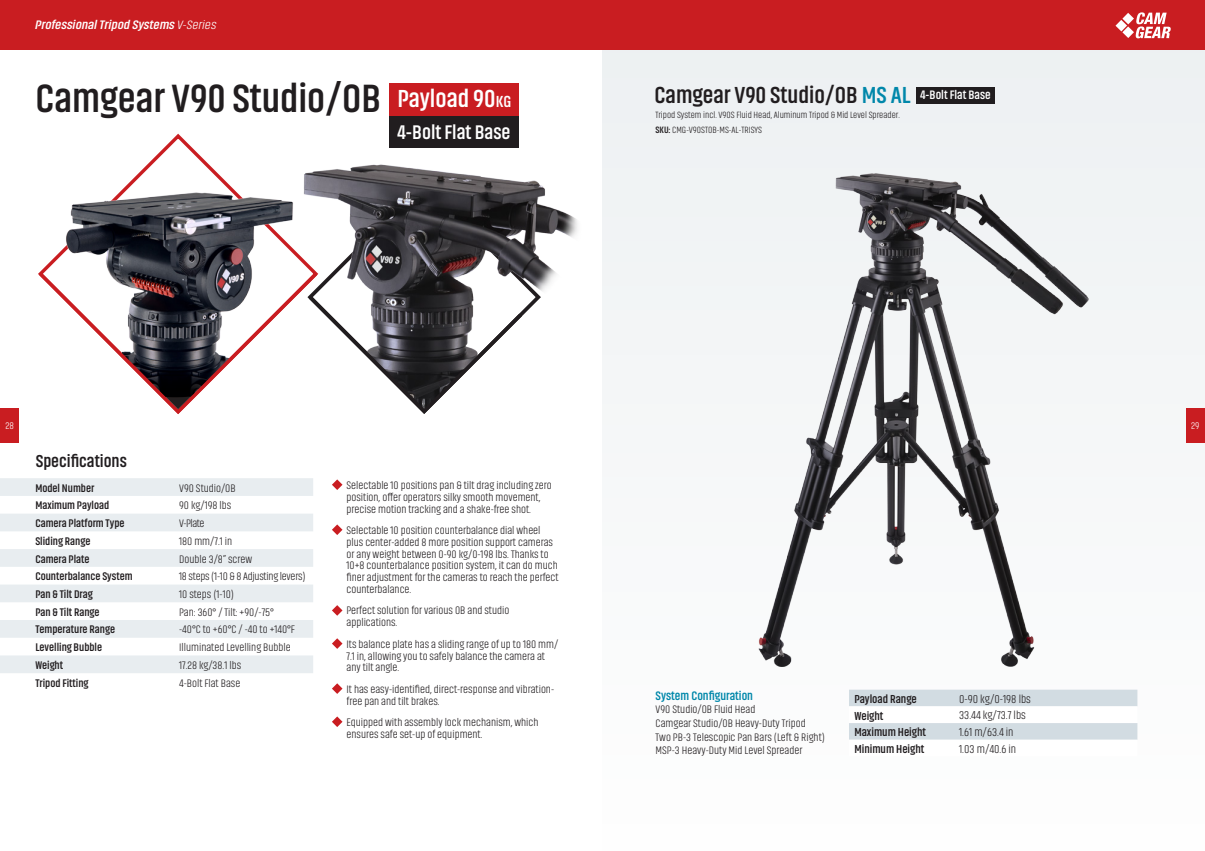
<style>
.page{position:relative;width:1205px;height:851px;background:#fff}
.page>*{position:absolute;margin:0;border:0;box-sizing:border-box;transform-origin:0 0}
.t1{font:700 40px "Akhand";color:#211d1f}
.t2{font:700 25px "Akhand";color:#fff}
.t3{font:700 23.5px "Akhand";color:#211d1f}
.t4{font:700 20px "Akhand";color:#fff}
.t5{font:700 17.5px "Akhand";color:#211d1f}
.t6{font:italic 700 12.5px "Akhand";color:#fff;scale:1.09 1}
.t7{font:700 12.5px "Akhand";color:#0087aa}
.t8{font:700 12.38px "Akhand";color:#fff}
.t9{font:300 11.75px "Akhand";color:#211d1f}
.t10{font:700 11.75px "Akhand";color:#211d1f}
.t11{font:300 11.25px/11.9px "Akhand";color:#211d1f}
.t12{font:700 11.25px "Akhand";color:#211d1f}
.t13{font:300 11.25px "Akhand";letter-spacing:-.02em;color:#211d1f}
.t14{font:300 10px "Akhand";color:#fff}
.t15{font:300 9.38px/14.4px "Akhand";color:#211d1f}
.s1{font-weight:300}
.s2{color:#0087aa}
.s3{font-weight:700}
.s4{font-size:16.25px}
</style>
<div class="page">
<div style="left:602px;top:41px;width:603px;height:809px;background:#f6f7f8"></div>
<div style="left:0;top:408px;width:19px;height:34px;background:#c91d21"></div>
<div style="left:1186px;top:408px;width:19px;height:34px;background:#c91d21"></div>
<div style="left:0;top:0;width:1205px;height:50px;background:#c91d21"></div>
<svg style="left:1115px;top:12px;width:55px;height:26px"></svg>
<img style="left:758px;top:173px;width:331px;height:494px">
<svg style="left:849px;top:690px;width:288px;height:50px"></svg>
<svg style="left:332px;top:479px;width:10px;height:11px"></svg>
<svg style="left:332px;top:524px;width:10px;height:11px"></svg>
<svg style="left:332px;top:605px;width:10px;height:10px"></svg>
<svg style="left:332px;top:638px;width:10px;height:10px"></svg>
<svg style="left:332px;top:683px;width:10px;height:10px"></svg>
<svg style="left:332px;top:716px;width:10px;height:11px"></svg>
<svg style="left:0;top:478px;width:313px;height:195px;fill:#e8edf0"></svg>
<div style="left:389px;top:83px;width:130px;height:33px;background:#c91d21"></div>
<div style="left:916px;top:87px;width:78px;height:16px;background:#211d1f"></div>
<img style="left:43px;top:160px;width:182px;height:109px">
<svg style="left:38px;top:269px;width:187px;height:145px"></svg>
<img style="left:225px;top:116px;width:353px;height:235px">
<svg style="left:305px;top:292px;width:221px;height:122px"></svg>
<svg style="left:108px;top:338px;width:134px;height:71px"></svg>
<p class="t6" style="left:35px;top:18px;width:170px">ProfessionalTripod Systems <span class="s1">V-Series</span></p>
<h1 class="t1" style="left:35px;top:77px;width:347px">Camgear V90 Studio/OB</h1>
<h3 class="t3" style="left:654px;top:83px;width:257px">Camgear V90 Studio/OB <span class="s2">MS AL</span></h3>
<p class="t15" style="left:655px;top:108px;width:246px">Tripod System incl. V90S Fluid Head, Aluminum Tripod &amp; Mid Level Spreader.<br><span class="s3">SKU:</span> CMG-V90STOB-MS-AL-TRISYS</p>
<h2 class="t2" style="left:397px;top:85px;width:115px">Payload 90<span class="s4">kg</span></h2>
<p class="t8" style="left:920px;top:88px;width:72px">4-Bolt Flat Base</p>
<h3 class="t4" style="left:397px;top:122px;width:115px">4-Bolt Flat Base</h3>
<p class="t14" style="left:6px;top:420px;width:10px">28</p>
<p class="t14" style="left:1191px;top:420px;width:10px">29</p>
<h3 class="t5" style="left:36px;top:452px;width:93px">Specifications</h3>
<p class="t12" style="left:35px;top:482px;width:60px">Model Number</p>
<p class="t11" style="left:179px;top:482px;width:58px">V90 Studio/OB</p>
<p class="t12" style="left:35px;top:499px;width:75px">Maximum Payload</p>
<p class="t11" style="left:179px;top:499px;width:54px">90 kg/198 lbs</p>
<p class="t12" style="left:35px;top:517px;width:91px">Camera Platform Type</p>
<p class="t11" style="left:179px;top:517px;width:27px">V-Plate</p>
<p class="t12" style="left:35px;top:535px;width:57px">Sliding Range</p>
<p class="t11" style="left:179px;top:535px;width:54px">180 mm/7.1 in</p>
<p class="t12" style="left:35px;top:552px;width:56px">Camera Plate</p>
<p class="t11" style="left:179px;top:552px;width:74px">Double 3/8” screw</p>
<p class="t12" style="left:35px;top:570px;width:99px">Counterbalance System</p>
<p class="t13" style="left:179px;top:570px;width:128px">18 steps (1-10 &amp; 8 Adjusting levers)</p>
<p class="t12" style="left:35px;top:588px;width:59px">Pan &amp; Tilt Drag</p>
<p class="t11" style="left:179px;top:588px;width:56px">10 steps (1-10)</p>
<p class="t12" style="left:35px;top:606px;width:66px">Pan &amp; Tilt Range</p>
<p class="t11" style="left:179px;top:606px;width:96px">Pan: 360° / Tilt: +90/-75°</p>
<p class="t12" style="left:35px;top:623px;width:81px">Temperature Range</p>
<p class="t11" style="left:179px;top:623px;width:117px">-40°C to +60°C / -40 to +140°F</p>
<p class="t12" style="left:35px;top:641px;width:68px">Levelling Bubble</p>
<p class="t11" style="left:179px;top:641px;width:113px">Illuminated Levelling Bubble</p>
<p class="t12" style="left:35px;top:659px;width:29px">Weight</p>
<p class="t11" style="left:179px;top:659px;width:63px">17.28 kg/38.1 lbs</p>
<p class="t12" style="left:35px;top:676px;width:55px">Tripod Fitting</p>
<p class="t11" style="left:179px;top:676px;width:63px">4-Bolt Flat Base</p>
<p class="t11" style="left:346px;top:479px;width:207px">Selectable 10 positions pan &amp; tilt drag including zero position, offer operators silky smooth movement, precise motion tracking and a shake-free shot.</p>
<p class="t11" style="left:346px;top:524px;width:214px">Selectable 10 position counterbalance dial wheel plus center-added 8 more position support cameras or any weight between 0-90 kg/0-198 lbs. Thanks to 10+8 counterbalance position system, it can do much finer adjustment for the cameras to reach the perfect counterbalance.</p>
<p class="t11" style="left:346px;top:604px;width:164px">Perfect solution for various OB and studio applications.</p>
<p class="t11" style="left:346px;top:638px;width:213px">Its balance plate has a sliding range of up to 180 mm/<br>7.1 in, allowing you to safely balance the camera at any tilt angle.</p>
<p class="t11" style="left:346px;top:683px;width:209px">It has easy-identified, direct-response and vibration&shy;free pan and tilt brakes.</p>
<p class="t11" style="left:346px;top:716px;width:193px">Equipped with assembly lock mechanism, which ensures safe set-up of equipment.</p>
<p class="t7" style="left:656px;top:689px;width:99px">System Configuration</p>
<p class="t11" style="left:656px;top:702px;width:171px;line-height:13.5px">V90 Studio/OB Fluid Head<br>Camgear Studio/OB Heavy-Duty Tripod<br>Two PB-3 Telescopic Pan Bars (Left &amp; Right)<br>MSP-3 Heavy-Duty Mid Level Spreader</p>
<p class="t10" style="left:854px;top:692px;width:64px">Payload Range</p>
<p class="t9" style="left:959px;top:692px;width:73px">0-90 kg/0-198 lbs</p>
<p class="t10" style="left:854px;top:709px;width:31px">Weight</p>
<p class="t9" style="left:959px;top:709px;width:68px">33.44 kg/73.7 lbs</p>
<p class="t10" style="left:854px;top:725px;width:73px">Maximum Height</p>
<p class="t9" style="left:959px;top:726px;width:56px">1.61 m/63.4 in</p>
<p class="t10" style="left:854px;top:742px;width:71px">Minimum Height</p>
<p class="t9" style="left:959px;top:742px;width:59px">1.03 m/40.6 in</p>
</div>
